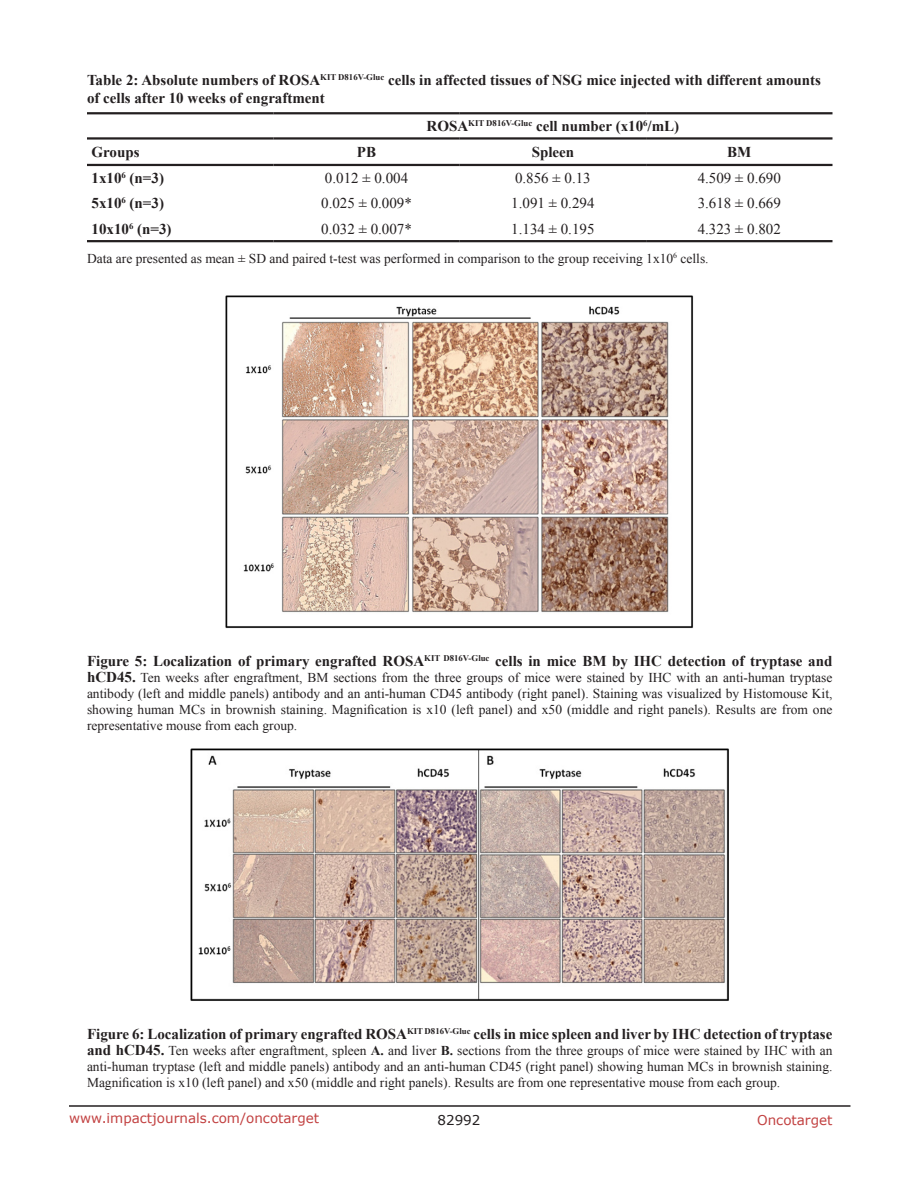
<style>
.page{position:relative;width:918px;height:1188px;background:#fff}
.page>*{position:absolute;margin:0;border:0;box-sizing:border-box;transform-origin:0 0}
.t1{font:700 15px/18px "Times New Roman";color:#231f20}
.t2{font:15px "Times New Roman";color:#231f20}
.t3{font:13.5px/16.2px "Times New Roman";color:#231f20;text-align:justify}
.t4{font:13.5px "Verdana";color:#c24141}
.t5{font:13.5px "Verdana";color:#231f20}
.s1{font-weight:700;font-size:15px}
.s2{font-weight:700}
</style>
<div class="page">
<hr style="left:69px;top:1105px;width:781px;height:2px;background:#231f20">
<svg style="left:87px;top:114px;width:745px;height:1px"></svg>
<hr style="left:87px;top:112px;width:186px;height:2px;background:#231f20">
<hr style="left:273px;top:112px;width:187px;height:2px;background:#231f20">
<hr style="left:460px;top:112px;width:186px;height:2px;background:#231f20">
<hr style="left:646px;top:112px;width:186px;height:2px;background:#231f20">
<hr style="left:87px;top:137px;width:186px;height:3px;background:#231f20">
<hr style="left:273px;top:137px;width:187px;height:3px;background:#231f20">
<hr style="left:460px;top:137px;width:186px;height:3px;background:#231f20">
<hr style="left:646px;top:137px;width:186px;height:3px;background:#231f20">
<hr style="left:87px;top:240px;width:186px;height:2px;background:#231f20">
<hr style="left:273px;top:240px;width:187px;height:2px;background:#231f20">
<hr style="left:460px;top:240px;width:186px;height:2px;background:#231f20">
<hr style="left:646px;top:240px;width:186px;height:2px;background:#231f20">
<hr style="left:87px;top:164px;width:186px;height:2px;background:#231f20">
<hr style="left:273px;top:164px;width:187px;height:2px;background:#231f20">
<hr style="left:460px;top:164px;width:186px;height:2px;background:#231f20">
<hr style="left:646px;top:164px;width:186px;height:2px;background:#231f20">
<img style="left:226px;top:295px;width:468px;height:333px">
<img style="left:190px;top:748px;width:539px;height:253px">
<p class="t1" style="left:87px;top:71px;width:736px">Table 2: Absolute numbers of ROSA<sup>KIT</sup> <sup>D816V-Gluc</sup> cells in affected tissues of NSG mice injected with different amounts of cells after 10 weeks of engraftment</p>
<p class="t1" style="left:427px;top:117px;width:254px">ROSA<sup>KIT</sup> <sup>D816V-Gluc</sup> cell number (x10<sup>6</sup>/mL)</p>
<p class="t1" style="left:92px;top:143px;width:50px">Groups</p>
<p class="t1" style="left:357px;top:143px;width:21px">PB</p>
<p class="t1" style="left:532px;top:143px;width:44px">Spleen</p>
<p class="t1" style="left:727px;top:143px;width:26px">BM</p>
<p class="t1" style="left:92px;top:168px;width:74px">1x10<sup>6</sup> (n=3)</p>
<p class="t2" style="left:325px;top:168px;width:85px">0.012 ± 0.004</p>
<p class="t2" style="left:515px;top:168px;width:77px">0.856 ± 0.13</p>
<p class="t2" style="left:698px;top:168px;width:85px">4.509 ± 0.690</p>
<p class="t1" style="left:92px;top:194px;width:74px">5x10<sup>6</sup> (n=3)</p>
<p class="t2" style="left:321px;top:193px;width:92px">0.025 ± 0.009*</p>
<p class="t2" style="left:511px;top:193px;width:85px">1.091 ± 0.294</p>
<p class="t2" style="left:698px;top:193px;width:85px">3.618 ± 0.669</p>
<p class="t1" style="left:92px;top:219px;width:82px">10x10<sup>6</sup> (n=3)</p>
<p class="t2" style="left:321px;top:219px;width:92px">0.032 ± 0.007*</p>
<p class="t2" style="left:511px;top:219px;width:85px">1.134 ± 0.195</p>
<p class="t2" style="left:698px;top:219px;width:85px">4.323 ± 0.802</p>
<p class="t3" style="left:87px;top:250px;width:623px">Data are presented as mean ± SD and paired t-test was performed in comparison to the group receiving 1x10<sup>6</sup> cells.</p>
<p class="t1" style="left:87px;top:651px;width:747px">Figure 5: Localization of primary engrafted ROSA<sup>KIT</sup> <sup>D816V-Gluc</sup> cells in mice BM by IHC detection of tryptase and</p>
<p class="t3" style="left:87px;top:669px;width:747px"><span class="s1">hCD45.</span> Ten weeks after engraftment, BM sections from the three groups of mice were stained by IHC with an anti-human tryptase antibody (left and middle panels) antibody and an anti-human CD45 antibody (right panel). Staining was visualized by Histomouse Kit, showing human MCs in brownish staining. Magnification is x10 (left panel) and x50 (middle and right panels). Results are from one representative mouse from each group.</p>
<p class="t1" style="left:87px;top:1024px;width:747px">Figure 6: Localization of primary engrafted ROSA<sup>KIT</sup> <sup>D816V-Gluc</sup> cells in mice spleen and liver by IHC detection of tryptase</p>
<p class="t3" style="left:87px;top:1042px;width:747px"><span class="s1">and hCD45.</span> Ten weeks after engraftment, spleen <span class="s2">A.</span> and liver <span class="s2">B.</span> sections from the three groups of mice were stained by IHC with an anti-human tryptase (left and middle panels) antibody and an anti-human CD45 (right panel) showing human MCs in brownish staining.<br>Magnification is x10 (left panel) and x50 (middle and right panels). Results are from one representative mouse from each group.</p>
<p class="t4" style="left:69px;top:1109px;width:252px">www.impactjournals.com/oncotarget</p>
<p class="t5" style="left:438px;top:1111px;width:44px">82992</p>
<p class="t4" style="left:757px;top:1111px;width:77px">Oncotarget</p>
</div>
